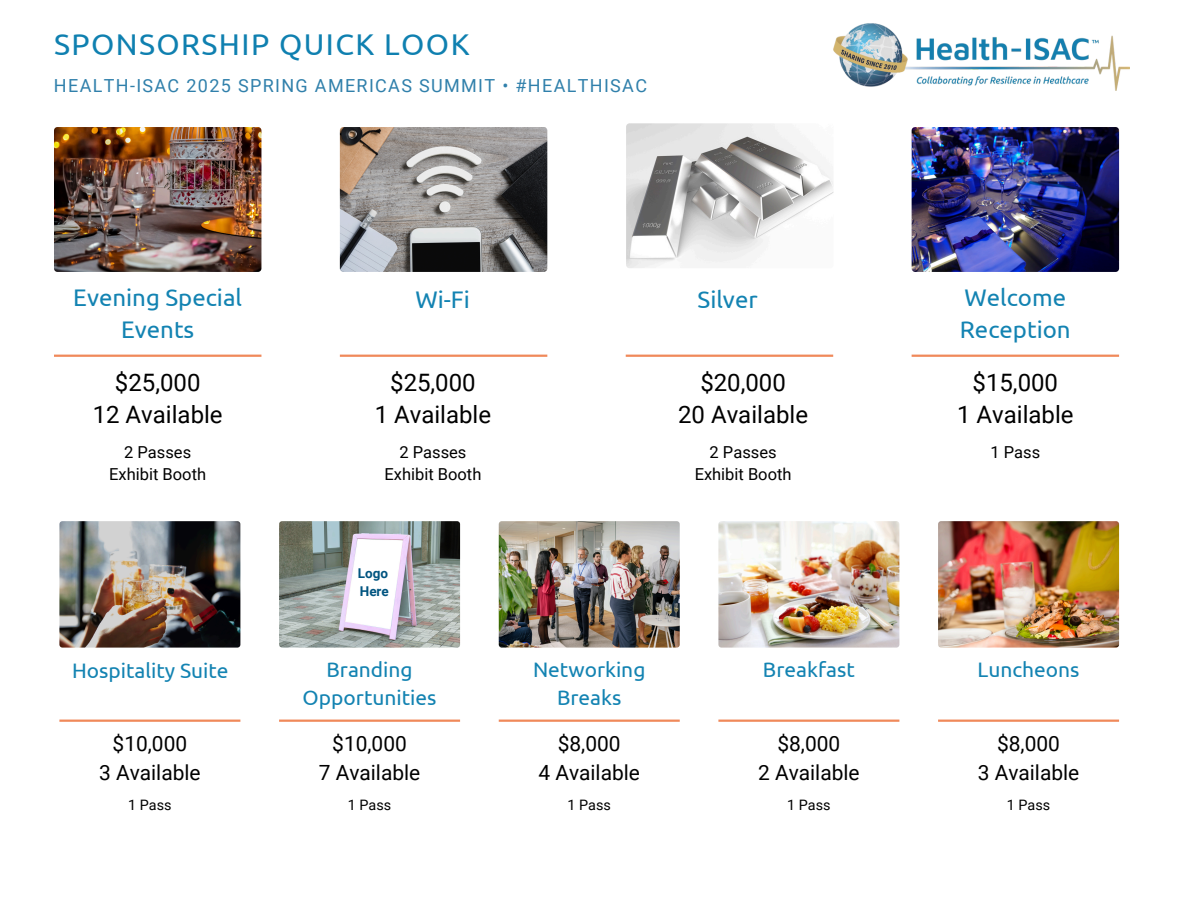
<style>
.page{position:relative;width:1188px;height:918px;background:#fff}
.page>*{position:absolute;margin:0;border:0;box-sizing:border-box;transform-origin:0 0}
.t1{font:30px "Ubuntu";letter-spacing:.05em;color:#0f80b0}
.t2{font:24px/32.7px "Roboto";color:#000;text-align:center}
.t3{font:24px/32.7px "Ubuntu";color:#1383b2}
.t4{font:21px/28.5px "Roboto";color:#000;text-align:center}
.t5{font:21px/28.5px "Ubuntu";color:#1383b2;text-align:center}
.t6{font:18px "Roboto";letter-spacing:.075em;color:#3080ab}
.t7{font:16.5px/22.5px "Roboto";color:#000;text-align:center}
.t8{font:14.4px "Roboto";color:#000}
.t9{font:700 13.5px/18px "Roboto";color:#005480}
</style>
<div class="page">
<img style="left:833px;top:23px;width:297px;height:68px">
<img style="left:54px;top:127px;width:207px;height:145px;border-radius:3px">
<hr style="left:54px;top:355px;width:207px;height:2px;background:#f0895a">
<img style="left:626px;top:123px;width:208px;height:145px;border-radius:3px">
<hr style="left:340px;top:355px;width:207px;height:2px;background:#f0895a">
<img style="left:340px;top:127px;width:207px;height:145px;border-radius:3px">
<hr style="left:626px;top:355px;width:207px;height:2px;background:#f0895a">
<img style="left:912px;top:127px;width:207px;height:145px;border-radius:3px">
<hr style="left:912px;top:355px;width:207px;height:2px;background:#f0895a">
<img style="left:59px;top:521px;width:181px;height:127px;border-radius:3px">
<hr style="left:59px;top:720px;width:181px;height:2px;background:#f0895a">
<hr style="left:279px;top:720px;width:181px;height:2px;background:#f0895a">
<img style="left:499px;top:521px;width:181px;height:127px;border-radius:3px">
<hr style="left:499px;top:720px;width:181px;height:2px;background:#f0895a">
<img style="left:718px;top:521px;width:181px;height:127px;border-radius:3px">
<hr style="left:718px;top:720px;width:181px;height:2px;background:#f0895a">
<img style="left:938px;top:521px;width:181px;height:127px;border-radius:3px">
<hr style="left:938px;top:720px;width:181px;height:2px;background:#f0895a">
<img style="left:279px;top:521px;width:181px;height:127px;border-radius:3px">
<p class="t1" style="left:54px;top:27px;width:417px">SPONSORSHIP QUICK LOOK</p>
<h5 class="t6" style="left:54px;top:75px;width:595px">HEALTH-ISAC 2025 SPRING AMERICAS SUMMIT • #HEALTHISAC</h5>
<h2 class="t3" style="left:73px;top:280px;width:170px;text-align:center">Evening Special<br>Events</h2>
<p class="t3" style="left:415px;top:283px;width:56px">Wi-Fi</p>
<p class="t3" style="left:698px;top:283px;width:62px">Silver</p>
<h2 class="t3" style="left:960px;top:280px;width:112px">Welcome<br>Reception</h2>
<h5 class="t2" style="left:93px;top:366px;width:131px">$25,000<br>12 Available</h5>
<h6 class="t2" style="left:375px;top:366px;width:118px">$25,000<br>1 Available</h6>
<h3 class="t2" style="left:678px;top:366px;width:131px">$20,000<br>20 Available</h3>
<p class="t2" style="left:957px;top:366px;width:118px">$15,000<br>1 Available</p>
<h2 class="t7" style="left:109px;top:441px;width:98px">2 Passes<br>Exhibit Booth</h2>
<h3 class="t7" style="left:385px;top:441px;width:98px">2 Passes<br>Exhibit Booth</h3>
<p class="t7" style="left:695px;top:441px;width:98px">2 Passes<br>Exhibit Booth</p>
<h5 class="t7" style="left:990px;top:441px;width:51px">1 Pass</h5>
<h2 class="t9" style="left:358px;top:565px;width:32px">Logo<br>Here</h2>
<h3 class="t5" style="left:72px;top:656px;width:158px">Hospitality Suite</h3>
<p class="t5" style="left:303px;top:655px;width:135px">Branding<br>Opportunities</p>
<p class="t5" style="left:533px;top:655px;width:114px">Networking<br>Breaks</p>
<h3 class="t5" style="left:763px;top:655px;width:93px">Breakfast</h3>
<h3 class="t5" style="left:978px;top:655px;width:103px">Luncheons</h3>
<p class="t4" style="left:99px;top:730px;width:103px">$10,000<br>3 Available</p>
<h3 class="t4" style="left:319px;top:730px;width:103px">$10,000<br>7 Available</h3>
<h3 class="t4" style="left:538px;top:730px;width:103px">$8,000<br>4 Available</h3>
<p class="t4" style="left:758px;top:730px;width:103px">$8,000<br>2 Available</p>
<p class="t4" style="left:978px;top:730px;width:103px">$8,000<br>3 Available</p>
<h3 class="t8" style="left:128px;top:796px;width:45px">1 Pass</h3>
<h3 class="t8" style="left:348px;top:796px;width:45px">1 Pass</h3>
<p class="t8" style="left:568px;top:796px;width:45px">1 Pass</p>
<p class="t8" style="left:787px;top:796px;width:45px">1 Pass</p>
<h3 class="t8" style="left:1007px;top:796px;width:45px">1 Pass</h3>
</div>
